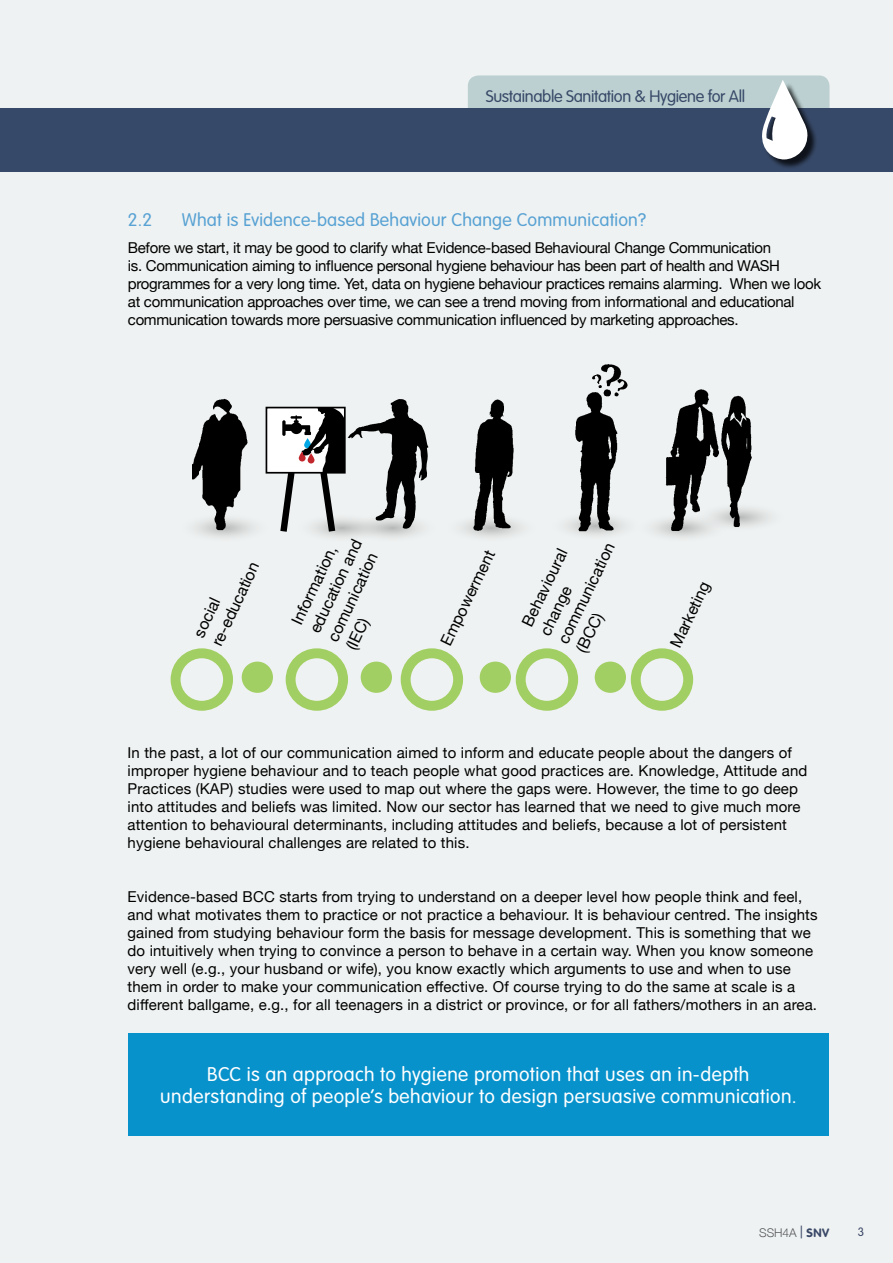
<style>
.page{position:relative;width:893px;height:1263px;background:#eff2f2}
.page>*{position:absolute;margin:0;border:0;box-sizing:border-box;transform-origin:0 0}
.t1{font:300 19.5px/22.5px "VAG Rounded Std";letter-spacing:.025em;color:#fff;text-align:center}
.t2{font:300 18px "VAG Rounded Std";letter-spacing:.01em;color:#58a2d4}
.t3{font:300 16.5px "VAG Rounded Std";letter-spacing:-.02em;color:#374968}
.t4{font:15.9px/20px "Helvetica Neue";color:#000}
.t5{font:15px/18px "Helvetica Neue";letter-spacing:.01em;color:#000}
.t6{font:15px/18px "Helvetica Neue";letter-spacing:-.02em;color:#000}
.t7{font:300 12px "Helvetica Neue";letter-spacing:-.005em;color:#58595b}
.t8{font:300 12px "VAG Rounded Std";color:#3a4867}
.s1{font-family:"VAG Rounded Std";color:#3a4867}
.s2{font-family:"VAG Rounded Std";font-weight:700;color:#3a4867}
</style>
<div class="page">
<div style="left:468px;top:75px;width:361px;height:94px;background:#bcd0d1;border-radius:11px"></div>
<div style="left:0;top:108px;width:893px;height:64px;background:#374968"></div>
<div style="left:128px;top:1033px;width:700px;height:102px;background:#0892cc"></div>
<div style="left:266px;top:408px;width:79px;height:65px;background:#fff"></div>
<div style="left:266px;top:407px;width:80px;height:67px;border:2px solid #000"></div>
<svg style="left:317px;top:532px;width:29px;height:5px"></svg>
<svg style="left:346px;top:532px;width:71px;height:5px"></svg>
<svg style="left:463px;top:521px;width:58px;height:16px"></svg>
<svg style="left:759px;top:510px;width:10px;height:14px"></svg>
<svg style="left:171px;top:648px;width:62px;height:63px"></svg>
<svg style="left:286px;top:648px;width:62px;height:63px"></svg>
<svg style="left:401px;top:648px;width:62px;height:63px"></svg>
<svg style="left:516px;top:648px;width:62px;height:63px"></svg>
<svg style="left:631px;top:648px;width:62px;height:63px"></svg>
<div style="left:242px;top:662px;width:31px;height:31px;background:#a2cf63;border-radius:50%"></div>
<div style="left:361px;top:662px;width:31px;height:31px;background:#a2cf63;border-radius:50%"></div>
<div style="left:480px;top:662px;width:31px;height:31px;background:#a2cf63;border-radius:50%"></div>
<div style="left:595px;top:662px;width:31px;height:31px;background:#a2cf63;border-radius:50%"></div>
<svg style="left:280px;top:399px;width:148px;height:133px"></svg>
<img style="left:472px;top:399px;width:45px;height:133px">
<img style="left:572px;top:364px;width:56px;height:171px">
<img style="left:660px;top:389px;width:99px;height:145px">
<img style="left:193px;top:398px;width:60px;height:138px">
<div style="left:763px;top:82px;width:55px;height:88px;background:#000;opacity:.75"></div>
<svg style="left:762px;top:80px;width:47px;height:80px"></svg>
<p class="t3" style="left:486px;top:87px;width:261px">Sustainable Sanitation &amp; Hygiene for All</p>
<p class="t2" style="left:128px;top:210px;width:26px">2.2</p>
<p class="t2" style="left:182px;top:210px;width:466px">What is Evidence-based Behaviour Change Communication?</p>
<p class="t6" style="left:128px;top:239px;width:695px">Before we start, it may be good to clarify what Evidence-based Behavioural Change Communication<br>is. Communication aiming to influence personal hygiene behaviour has been part of health and WASH programmes for a very long time. Yet, data on hygiene behaviour practices remains alarming. When we look at communication approaches over time, we can see a trend moving from informational and educational communication towards more persuasive communication influenced by marketing approaches.</p>
<p class="t4" style="left:190px;top:632px;width:92px;rotate:-65deg">social re-education</p>
<p class="t4" style="left:288px;top:620px;width:104px;rotate:-65deg">Information, education and comunication (IEC)</p>
<p class="t4" style="left:437px;top:641px;width:106px;rotate:-64deg">Empowerment</p>
<p class="t4" style="left:518px;top:621px;width:112px;rotate:-64deg">Behavioural change communication (BCC)</p>
<p class="t4" style="left:667px;top:643px;width:73px;rotate:-65deg">Marketing</p>
<p class="t5" style="left:128px;top:745px;width:681px">In the past, a lot of our communication aimed to inform and educate people about the dangers of improper hygiene behaviour and to teach people what good practices are. Knowledge, Attitude and Practices (KAP) studies were used to map out where the gaps were. However, the time to go deep into attitudes and beliefs was limited. Now our sector has learned that we need to give much more attention to behavioural determinants, including attitudes and beliefs, because a lot of persistent hygiene behavioural challenges are related to this.</p>
<p class="t5" style="left:128px;top:888px;width:692px">Evidence-based BCC starts from trying to understand on a deeper level how people think and feel, and what motivates them to practice or not practice a behaviour. It is behaviour centred. The insights gained from studying behaviour form the basis for message development. This is something that we do intuitively when trying to convince a person to behave in a certain way. When you know someone very well (e.g., your husband or wife), you know exactly which arguments to use and when to use them in order to make your communication effective. Of course trying to do the same at scale is a different ballgame, e.g., for all teenagers in a district or province, or for all fathers/mothers in an area.</p>
<h1 class="t1" style="left:160px;top:1063px;width:638px">BCC is an approach to hygiene promotion that uses an in-depth understanding of people’s behaviour to design persuasive communication.</h1>
<p class="t7" style="left:759px;top:1223px;width:72px">SSH4A <span class="s1">|</span> <span class="s2">SNV</span></p>
<p class="t8" style="left:858px;top:1225px;width:8px">3</p>
</div>
